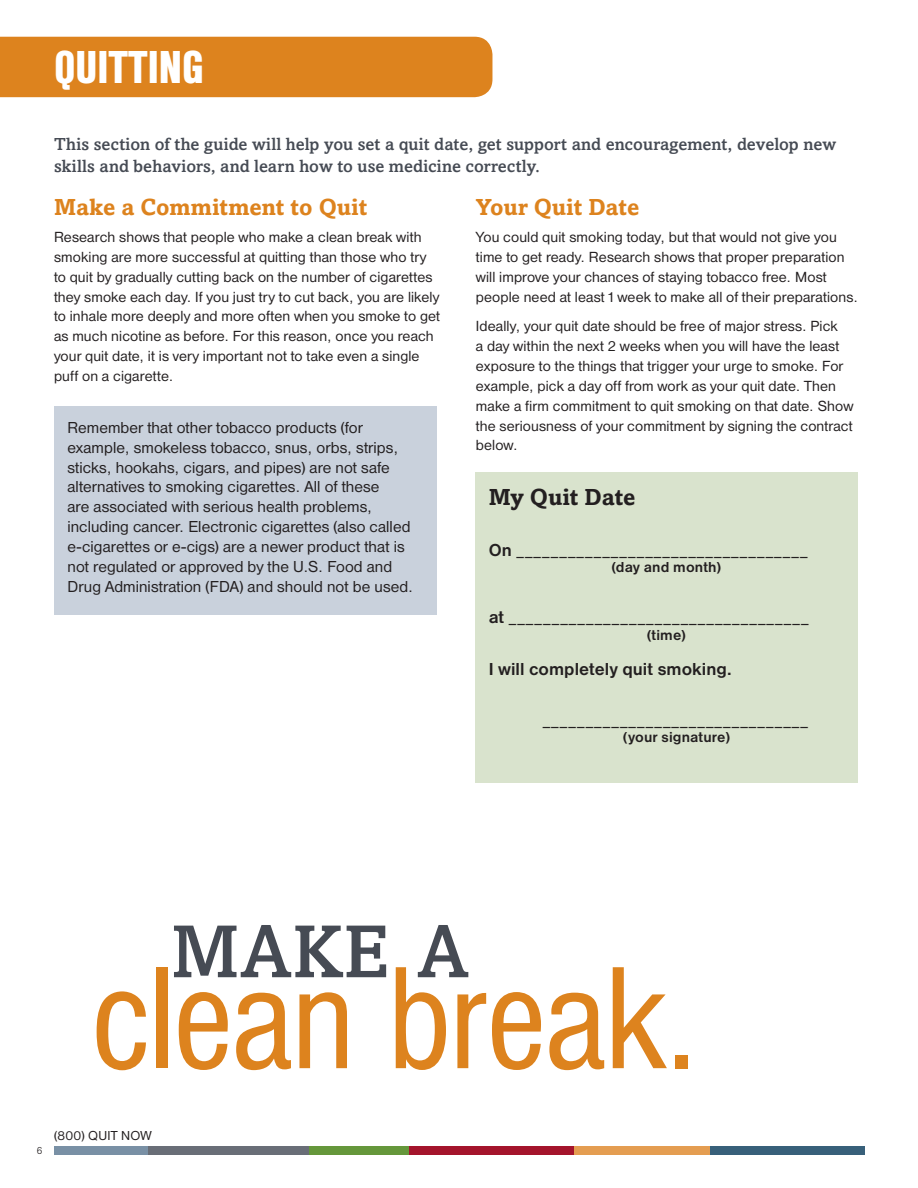
<style>
.page{position:relative;width:918px;height:1188px;background:#fff}
.page>*{position:absolute;margin:0;border:0;box-sizing:border-box;transform-origin:0 0}
.Sub_Head_SS{font:condensed 151.35px "Nimbus San D";letter-spacing:-.015em;color:#dd831e}
.Sub_Head_SS-2{font:500 77.4px "Livingston";color:#464b54}
.t1{font:48px "Nimbus San D Blac Cond";color:#fff}
.Sub_Head_SS-3{font:700 24px "Livingston";color:#dd831e}
.Sub_Head_SS-4{font:700 24px "Livingston";color:#231f20}
.body_copy_SS{font:500 18px/21.6px "Livingston";color:#464b54}
.body_copy_SS-2{font:700 18px "Nimbus San D";color:#231f20}
.body_copy_SS-3{font:16.5px/19.8px "Nimbus San D";letter-spacing:.005em;color:#231f20}
.body_copy_SS-4{font:15.15px/19.8px "Nimbus San D";letter-spacing:.01em;color:#231f20}
.body_copy_SS-5{font:700 15px "Nimbus San D";letter-spacing:.01em;color:#231f20}
.t2{font:13.5px "Nimbus San D";letter-spacing:.02em;color:#231f20}
.t3{font:10.5px "Nimbus San D Ligh";color:#231f20}
.s1{font-size:18px}
</style>
<div class="page">
<div style="left:148px;top:1146px;width:161px;height:9px;background:#696e77"></div>
<div style="left:309px;top:1146px;width:100px;height:9px;background:#65973b"></div>
<div style="left:568px;top:1146px;width:143px;height:9px;background:#e49d51"></div>
<div style="left:710px;top:1146px;width:154px;height:9px;background:#38607a"></div>
<div style="left:409px;top:1146px;width:165px;height:9px;background:#a4142c"></div>
<div style="left:54px;top:1146px;width:94px;height:9px;background:#7990a5"></div>
<div style="left:0;top:37px;width:492px;height:60px;background:#dd831e"></div>
<div style="left:54px;top:406px;width:382px;height:209px;background:#c9d1dc"></div>
<div style="left:475px;top:472px;width:383px;height:311px;background:#d9e3cd"></div>
<p class="t1" style="left:54px;top:40px;width:151px">QUITTING</p>
<p class="body_copy_SS" style="left:54px;top:134px;width:784px">This section of the guide will help you set a quit date, get support and encouragement, develop new skills and behaviors, and learn how to use medicine correctly.</p>
<p class="Sub_Head_SS-3" style="left:54px;top:193px;width:315px">Make a Commitment to Quit</p>
<p class="body_copy_SS-4" style="left:54px;top:227px;width:388px">Research shows that people who make a clean break with smoking are more successful at quitting than those who try to quit by gradually cutting back on the number of cigarettes they smoke each day. If you just try to cut back, you are likely to inhale more deeply and more often when you smoke to get as much nicotine as before. For this reason, once you reach your quit date, it is very important not to take even a single puff on a cigarette.</p>
<p class="body_copy_SS-3" style="left:68px;top:417px;width:347px">Remember that other tobacco products (for example, smokeless tobacco, snus, orbs, strips, sticks, hookahs, cigars, and pipes) are not safe alternatives to smoking cigarettes. All of these<br>are associated with serious health problems, including cancer. Electronic cigarettes (also called e-cigarettes or e-cigs) are a newer product that is not regulated or approved by the U.S. Food and Drug Administration (FDA) and should not be used.</p>
<p class="Sub_Head_SS-3" style="left:476px;top:193px;width:165px">Your Quit Date</p>
<p class="body_copy_SS-4" style="left:476px;top:227px;width:384px">You could quit smoking today, but that would not give you time to get ready. Research shows that proper preparation will improve your chances of staying tobacco free. Most people need at least 1 week to make all of their preparations.</p>
<p class="body_copy_SS-4" style="left:476px;top:316px;width:379px">Ideally, your quit date should be free of major stress. Pick<br>a day within the next 2 weeks when you will have the least exposure to the things that trigger your urge to smoke. For example, pick a day off from work as your quit date. Then make a firm commitment to quit smoking on that date. Show the seriousness of your commitment by signing the contract below.</p>
<p class="Sub_Head_SS-4" style="left:489px;top:483px;width:148px">My Quit Date</p>
<p class="body_copy_SS-5" style="left:489px;top:542px;width:320px"><span class="s1">On</span> __________________________________</p>
<p class="body_copy_SS-5" style="left:611px;top:559px;width:112px">(day and month)</p>
<p class="body_copy_SS-5" style="left:489px;top:610px;width:321px"><span class="s1">at</span> ___________________________________</p>
<p class="body_copy_SS-5" style="left:647px;top:626px;width:41px">(time)</p>
<p class="body_copy_SS-2" style="left:489px;top:659px;width:244px">I will completely quit smoking.</p>
<p class="body_copy_SS-5" style="left:543px;top:713px;width:267px">_______________________________</p>
<p class="body_copy_SS-5" style="left:623px;top:729px;width:109px">(your signature)</p>
<p class="Sub_Head_SS-2" style="left:171px;top:907px;width:300px">MAKE A</p>
<p class="Sub_Head_SS" style="left:91px;top:937px;width:607px">clean break.</p>
<p class="t3" style="left:37px;top:1144px;width:7px">6</p>
<p class="t2" style="left:54px;top:1128px;width:99px">(800) QUIT NOW</p>
</div>
